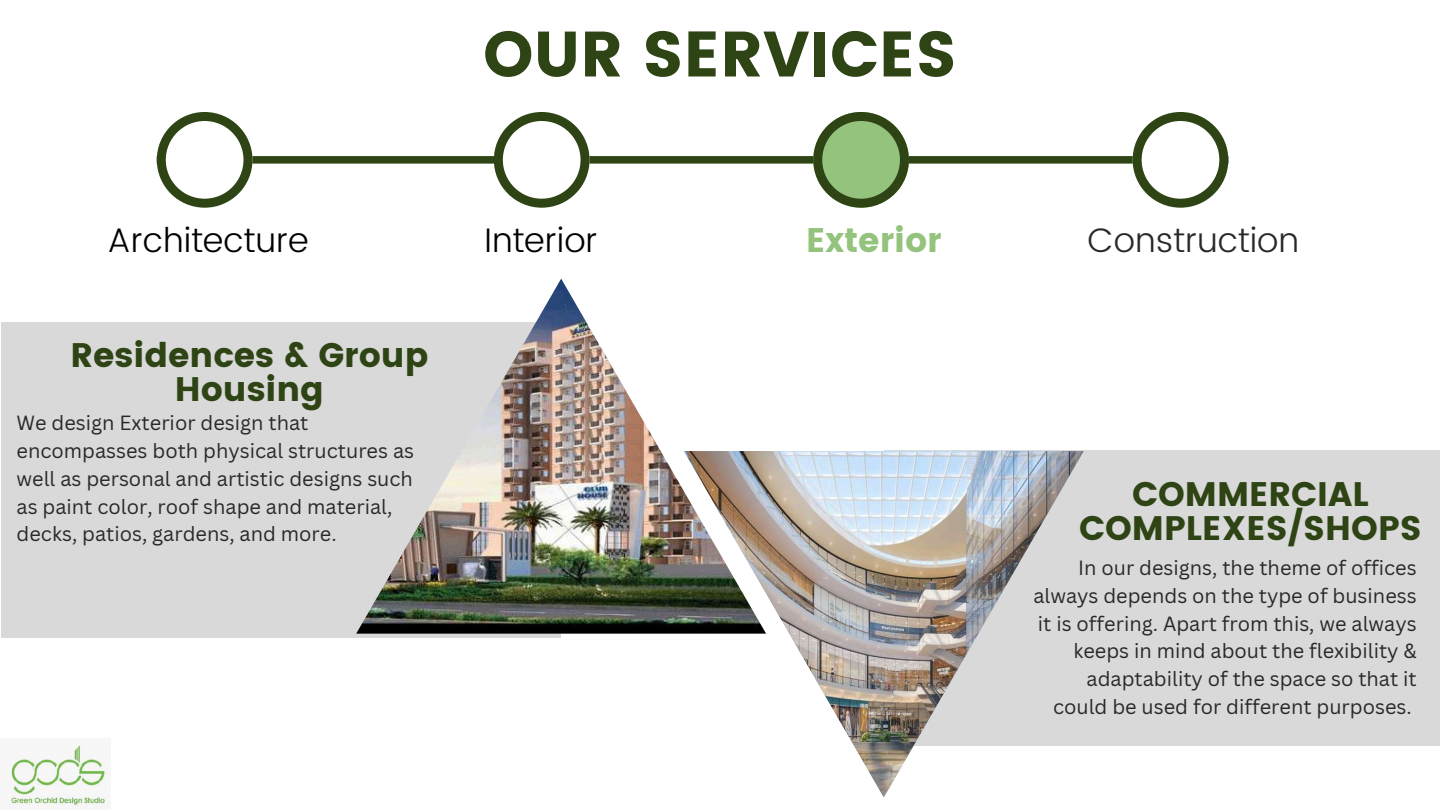
<style>
.page{position:relative;width:1440px;height:810px;background:#fff}
.page>*{position:absolute;margin:0;border:0;box-sizing:border-box;transform-origin:0 0}
.t1{font:64px "Poppins";color:#2e4414}
.t2{font:34px/33.8px "Poppins";color:#2e4414;text-align:center}
.t3{font:300 34px "Poppins";color:#000}
.t4{font:300 34px "Poppins";color:#292929}
.t5{font:34px "Poppins";color:#93c37c}
.t6{font:20px/27.8px "Canva Sans";color:#292929;text-align:right}
</style>
<div class="page">
<div style="left:157px;top:156px;width:1071px;height:8px;background:#2e4414"></div>
<svg style="left:157px;top:112px;width:95px;height:96px"></svg>
<svg style="left:494px;top:112px;width:96px;height:96px"></svg>
<svg style="left:813px;top:112px;width:96px;height:96px"></svg>
<svg style="left:1133px;top:112px;width:95px;height:96px"></svg>
<div style="left:1px;top:322px;width:560px;height:315px;background:#d9d9d9"></div>
<img style="left:356px;top:279px;width:328px;height:355px">
<div style="left:884px;top:450px;width:556px;height:296px;background:#d9d9d9"></div>
<img style="left:684px;top:451px;width:400px;height:346px">
<img style="left:7px;top:743px;width:101px;height:67px">
<h1 class="t1" style="left:483px;top:17px;width:475px">OUR SERVICES</h1>
<h2 class="t3" style="left:108px;top:220px;width:203px">Architecture</h2>
<h2 class="t3" style="left:485px;top:220px;width:115px">Interior</h2>
<h2 class="t5" style="left:806px;top:220px;width:137px">Exterior</h2>
<h2 class="t4" style="left:1087px;top:220px;width:213px">Construction</h2>
<h2 class="t2" style="left:70px;top:339px;width:360px">Residences &amp; Group<br>Housing</h2>
<p class="t6" style="left:17px;top:409px;width:399px;text-align:left">We design Exterior design that encompasses both physical structures as well as personal and artistic designs such as paint color, roof shape and material, decks, patios, gardens, and more.</p>
<h2 class="t2" style="left:1079px;top:477px;width:344px">COMMERCIAL<br>COMPLEXES/SHOPS</h2>
<p class="t6" style="left:1033px;top:553px;width:385px">In our designs, the theme of offices always depends on the type of business it is offering. Apart from this, we always keeps in mind about the flexibility &amp; adaptability of the space so that it could be used for different purposes.</p>
</div>
